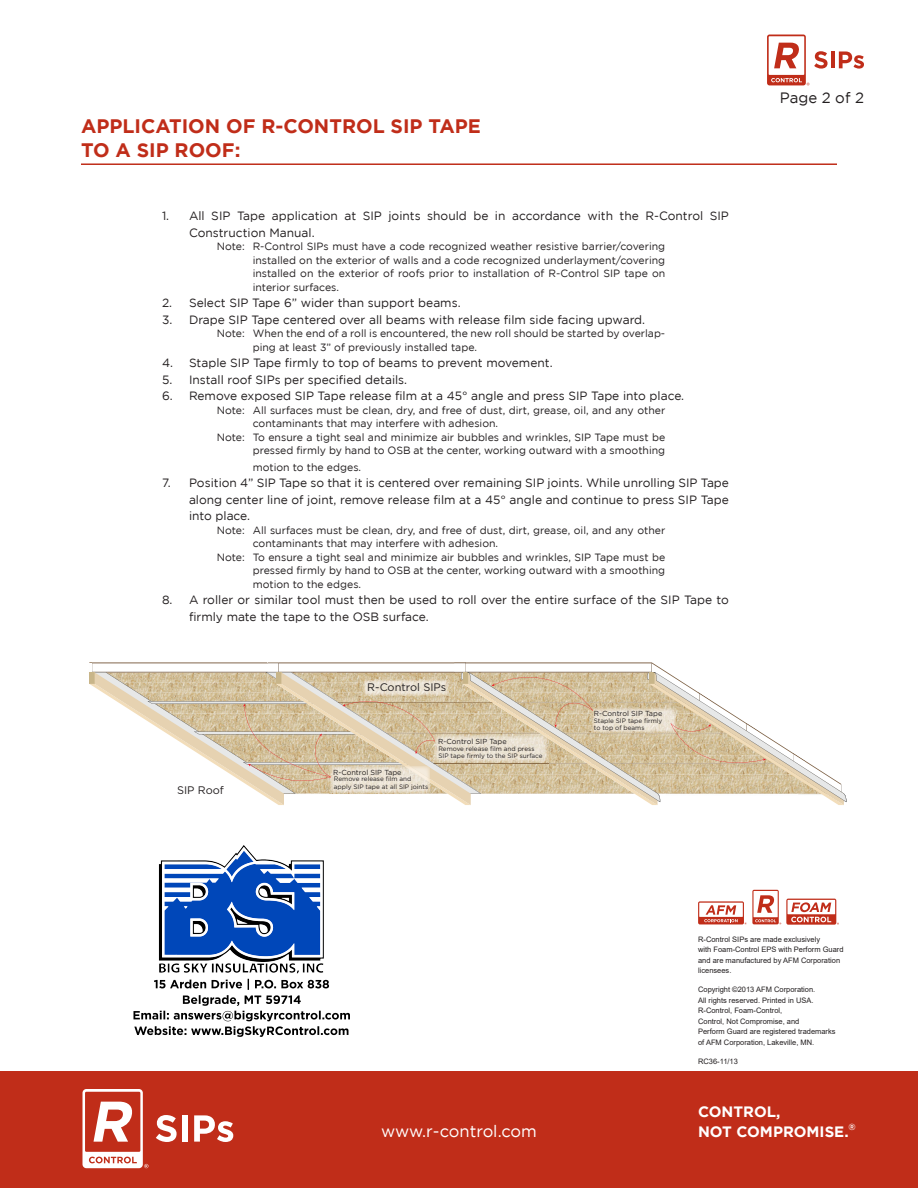
<style>
.page{position:relative;width:918px;height:1188px;background:#fff}
.page>*{position:absolute;margin:0;border:0;box-sizing:border-box;transform-origin:0 0}
.Specification_-_Head{font:700 19.5px/24px "Gotham";color:#c02d19}
.Body_Copy{font:16.5px "Gotham";letter-spacing:-.005em;color:#fff}
.Body_Subhead{font:700 15px/19.5px "Gotham";color:#fff}
.Page_Number{font:15px "Gotham";color:#231f20}
.Specifications_-_ind{font:12px/16.5px "Gotham";color:#231f20;text-align:justify}
.Specifications__-_in{font:12px/16.5px "Gotham";color:#231f20}
.t1{font:10.95px "Gotham";color:#231f20}
.Specifications-Inden{font:10.5px/13.5px "Gotham";color:#231f20}
.Body_Subhead-2{font:700 8.7px "Gotham";color:#fff}
.Body_Copy-2{font:7.5px/10.5px "Arial";color:#231f20}
.t2{font:7.35px "Gotham";color:#231f20}
.t3{font:6.45px/7.4px "Gotham";color:#231f20}
</style>
<div class="page">
<div style="left:0;top:1071px;width:918px;height:117px;background:#c02d19"></div>
<svg style="left:698px;top:901px;width:46px;height:23px"></svg>
<div style="left:699px;top:903px;width:44px;height:14px;background:#fff"></div>
<svg style="left:704px;top:905px;width:34px;height:17px"></svg>
<div style="left:786px;top:899px;width:50px;height:26px;background:linear-gradient(to right,#c02d19,#c02d19);border-radius:2px"></div>
<div style="left:788px;top:900px;width:47px;height:14px;background:#fff"></div>
<svg style="left:791px;top:902px;width:40px;height:20px"></svg>
<svg style="left:752px;top:890px;width:27px;height:34px"></svg>
<div style="left:754px;top:891px;width:24px;height:26px;background:#fff"></div>
<svg style="left:757px;top:895px;width:18px;height:18px"></svg>
<svg style="left:755px;top:919px;width:26px;height:5px"></svg>
<svg style="left:83px;top:1089px;width:66px;height:79px"></svg>
<svg style="left:156px;top:1115px;width:21px;height:27px"></svg>
<div style="left:182px;top:1115px;width:6px;height:27px;background:#fff"></div>
<svg style="left:194px;top:1115px;width:39px;height:27px"></svg>
<div style="left:767px;top:35px;width:39px;height:50px;background:linear-gradient(to right,#c02d19,#c02d19);border-radius:3px"></div>
<div style="left:769px;top:36px;width:35px;height:39px;background:#fff"></div>
<svg style="left:774px;top:43px;width:25px;height:25px"></svg>
<svg style="left:771px;top:78px;width:38px;height:7px"></svg>
<svg style="left:814px;top:51px;width:14px;height:18px"></svg>
<hr style="left:831px;top:51px;width:4px;height:17px;background:#c02d19">
<svg style="left:839px;top:51px;width:25px;height:18px"></svg>
<hr style="left:81px;top:163px;width:756px;height:2px;background:#c02d19">
<img style="left:89px;top:662px;width:45px;height:1px">
<img style="left:134px;top:662px;width:134px;height:1px">
<img style="left:524px;top:662px;width:129px;height:1px">
<img style="left:454px;top:662px;width:70px;height:1px">
<svg style="left:89px;top:663px;width:758px;height:142px"></svg>
<img style="left:133px;top:845px;width:217px;height:192px">
<img style="left:185px;top:979px;width:144px;height:11px">
<p class="Specification_-_Head" style="left:81px;top:113px;width:401px">APPLICATION OF R-CONTROL SIP TAPE<br>TO A SIP ROOF:</p>
<p class="Specifications__-_in" style="left:189px;top:208px;width:541px;text-indent:-27px">1. All SIP Tape application at SIP joints should be in accordance with the R-Control SIP<br>Construction Manual.</p>
<p class="Specifications-Inden" style="left:253px;top:240px;width:414px;text-align:justify;text-indent:-36px">Note: R-Control SIPs must have a code recognized weather resistive barrier/covering installed on the exterior of walls and a code recognized underlayment/covering installed on the exterior of roofs prior to installation of R-Control SIP tape on interior surfaces.</p>
<p class="Specifications__-_in" style="left:162px;top:295px;width:300px">2. Select SIP Tape 6” wider than support beams.</p>
<p class="Specifications__-_in" style="left:162px;top:311px;width:485px">3. Drape SIP Tape centered over all beams with release film side facing upward.</p>
<p class="Specifications-Inden" style="left:253px;top:327px;width:414px;text-indent:-36px">Note: When the end of a roll is encountered, the new roll should be started by overlap&shy;ping at least 3” of previously installed tape.</p>
<p class="Specifications__-_in" style="left:162px;top:355px;width:392px">4. Staple SIP Tape firmly to top of beams to prevent movement.</p>
<p class="Specifications_-_ind" style="left:162px;top:371px;width:247px">5. Install roof SIPs per specified details.</p>
<p class="Specifications_-_ind" style="left:162px;top:388px;width:524px">6. Remove exposed SIP Tape release film at a 45° angle and press SIP Tape into place.</p>
<p class="Specifications-Inden" style="left:253px;top:403px;width:414px;text-indent:-36px">Note: All surfaces must be clean, dry, and free of dust, dirt, grease, oil, and any other contaminants that may interfere with adhesion.</p>
<p class="Specifications-Inden" style="left:217px;top:430px;width:450px;text-align:right">Note: To ensure a tight seal and minimize air bubbles and wrinkles, SIP Tape must be pressed firmly by hand to OSB at the center, working outward with a smoothing</p>
<p class="Specifications-Inden" style="left:253px;top:460px;width:110px">motion to the edges.</p>
<p class="Specifications_-_ind" style="left:189px;top:475px;width:542px;text-indent:-27px">7. Position 4” SIP Tape so that it is centered over remaining SIP joints. While unrolling SIP Tape along center line of joint, remove release film at a 45° angle and continue to press SIP Tape into place.</p>
<p class="Specifications-Inden" style="left:253px;top:523px;width:414px;text-indent:-36px">Note: All surfaces must be clean, dry, and free of dust, dirt, grease, oil, and any other contaminants that may interfere with adhesion.</p>
<p class="Specifications-Inden" style="left:253px;top:550px;width:414px;text-align:justify;text-indent:-36px">Note: To ensure a tight seal and minimize air bubbles and wrinkles, SIP Tape must be pressed firmly by hand to OSB at the center, working outward with a smoothing motion to the edges.</p>
<p class="Specifications_-_ind" style="left:189px;top:592px;width:541px;text-indent:-27px">8. A roller or similar tool must then be used to roll over the entire surface of the SIP Tape to firmly mate the tape to the OSB surface.</p>
<p class="t1" style="left:177px;top:784px;width:48px">SIP Roof</p>
<p class="t1" style="left:367px;top:681px;width:81px">R-Control SIPs</p>
<p class="t2" style="left:333px;top:768px;width:70px">R-Control SIP Tape</p>
<p class="t3" style="left:334px;top:775px;width:96px">Remove release film and apply SIP tape at all SIP joints</p>
<p class="t2" style="left:438px;top:737px;width:70px">R-Control SIP Tape</p>
<p class="t3" style="left:438px;top:745px;width:106px">Remove release film and press<br>SIP tape firmly to the SIP surface</p>
<p class="t2" style="left:594px;top:710px;width:70px">R-Control SIP Tape</p>
<p class="t3" style="left:594px;top:717px;width:70px">Staple SIP tape firmly to top of beams</p>
<p class="Page_Number" style="left:780px;top:90px;width:86px">Page 2 of 2</p>
<p class="Body_Copy-2" style="left:698px;top:934px;width:147px">R-Control SIPs are made exclusively<br>with Foam-Control EPS with Perform Guard and are manufactured by AFM Corporation licensees.</p>
<p class="Body_Copy-2" style="left:698px;top:984px;width:139px">Copyright ©2013 AFM Corporation.<br>All rights reserved. Printed in USA.<br>R-Control, Foam-Control,<br>Control, Not Compromise, and<br>Perform Guard are registered trademarks of AFM Corporation, Lakeville, MN.</p>
<p class="Body_Copy-2" style="left:698px;top:1056px;width:41px">RC36-11/13</p>
<p class="Body_Subhead" style="left:698px;top:1102px;width:152px">CONTROL,<br>NOT COMPROMISE.</p>
<p class="Body_Copy" style="left:381px;top:1122px;width:157px">www.r-control.com</p>
<p class="Body_Subhead-2" style="left:849px;top:1122px;width:9px">®</p>
</div>
